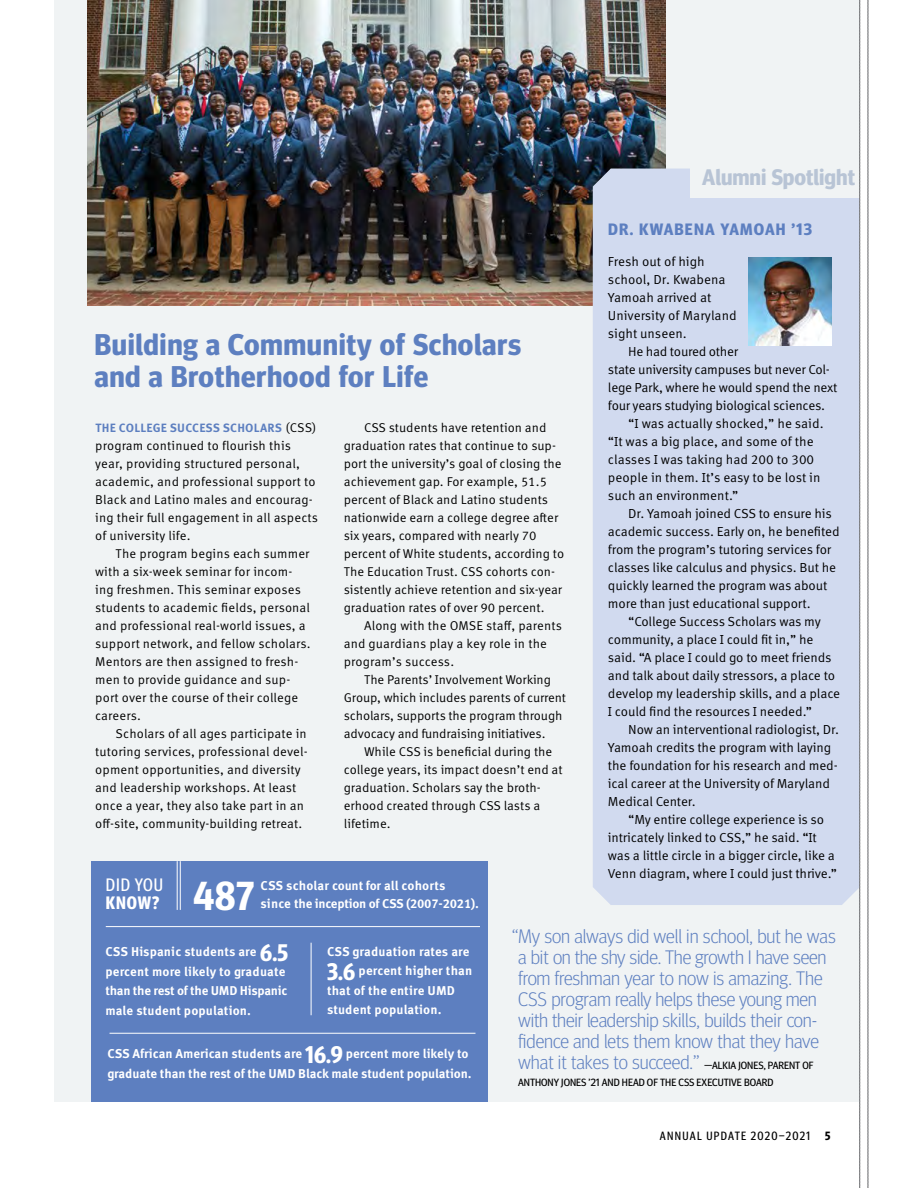
<style>
.page{position:relative;width:918px;height:1188px;background:#fff}
.page>*{position:absolute;margin:0;border:0;box-sizing:border-box;transform-origin:0 0}
.t1{font:700 condensed 40.5px "Meta Headline Pro";color:#fff}
.t2{font:700 30px/31.5px "Meta Headline Pro";letter-spacing:.02em;color:#5d7fc0}
.t3{font:700 22.5px "Meta Headline Pro";color:#b8c4d5}
.t4{font:300 19.5px/21px "Meta Headline Pro";letter-spacing:-.01em;color:#5d7fc0}
.t5{font:condensed 18px "Meta Headline Pro";letter-spacing:.05em;color:#fff}
.t6{font:700 condensed 18px "Meta Headline Pro";color:#fff}
.t7{font:700 16.5px "Meta Headline Pro";letter-spacing:.07em;color:#5d7fc0}
.t8{font:13.2px/18px "Meta Correspondence Pro";letter-spacing:-.01em;color:#000}
.t9{font:12.75px/18px "Meta Correspondence Pro";color:#000}
.t10{font:700 12.75px/19.5px "Meta Correspondence Pro";color:#fff}
.t11{font:700 12px "Meta Correspondence Pro";letter-spacing:.02em;color:#5d7fc0}
.t12{font:condensed 12px "Meta Headline Pro";letter-spacing:.1em;color:#000}
.t13{font:10.5px "Meta Headline Pro";color:#000}
.s1{font-weight:400;font-size:12.75px;color:#000}
.s2{font-family:"Meta Headline Pro";font-stretch:condensed;font-size:24px}
.s3{font-weight:400;font-size:10.5px;color:#000}
.s4{font-weight:700}
</style>
<div class="page">
<div style="left:54px;top:0;width:806px;height:1101px;background:#f0f3f4"></div>
<svg style="left:868px;top:0;width:1px;height:1188px"></svg>
<div style="left:92px;top:861px;width:396px;height:240px;background:#5d7fc0"></div>
<img style="left:87px;top:0;width:578px;height:305px">
<div style="left:593px;top:169px;width:266px;height:736px;background:#d1daef"></div>
<div style="left:690px;top:159px;width:170px;height:38px;background:#f0f3f4"></div>
<img style="left:749px;top:258px;width:83px;height:87px">
<svg style="left:859px;top:0;width:1px;height:1188px"></svg>
<hr style="left:311px;top:943px;width:1px;height:72px;background:#fff">
<hr style="left:110px;top:1033px;width:366px;height:1px;background:#fff">
<hr style="left:180px;top:861px;width:1px;height:49px;background:#fff">
<hr style="left:177px;top:861px;width:1px;height:49px;background:#fff">
<hr style="left:106px;top:926px;width:374px;height:1px;background:#fff">
<h2 class="t2" style="left:94px;top:327px;width:428px">Building a Community of Scholars and a Brotherhood for Life</h2>
<p class="t11" style="left:95px;top:418px;width:223px">THE COLLEGE SUCCESS SCHOLARS <span class="s1">(CSS)</span></p>
<p class="t9" style="left:95px;top:436px;width:224px">program continued to flourish this year, providing structured personal, academic, and professional support to Black and Latino males and encourag&shy;ing their full engagement in all aspects of university life.</p>
<p class="t9" style="left:95px;top:544px;width:217px;text-indent:20px">The program begins each summer with a six-week seminar for incom&shy;ing freshmen. This seminar exposes students to academic fields, personal and professional real-world issues, a support network, and fellow scholars.<br>Mentors are then assigned to fresh&shy;men to provide guidance and sup&shy;port over the course of their college careers.</p>
<p class="t9" style="left:95px;top:724px;width:214px;text-indent:20px">Scholars of all ages participate in tutoring services, professional devel&shy;opment opportunities, and diversity and leadership workshops. At least once a year, they also take part in an off-site, community-building retreat.</p>
<p class="t9" style="left:344px;top:418px;width:222px;text-indent:20px">CSS students have retention and graduation rates that continue to sup&shy;port the university’s goal of closing the achievement gap. For example, 51.5 percent of Black and Latino students nationwide earn a college degree after six years, compared with nearly 70 percent of White students, according to The Education Trust. CSS cohorts con&shy;sistently achieve retention and six-year graduation rates of over 90 percent.</p>
<p class="t9" style="left:344px;top:616px;width:220px;text-indent:20px">Along with the OMSE staff, parents and guardians play a key role in the program’s success.</p>
<p class="t9" style="left:344px;top:670px;width:224px;text-indent:20px">The Parents’ Involvement Working Group, which includes parents of current scholars, supports the program through advocacy and fundraising initiatives.</p>
<p class="t9" style="left:344px;top:742px;width:220px;text-indent:20px">While CSS is beneficial during the college years, its impact doesn’t end at graduation. Scholars say the broth&shy;erhood created through CSS lasts a lifetime.</p>
<h3 class="t5" style="left:106px;top:871px;width:59px">DID YOU</h3>
<h3 class="t6" style="left:106px;top:889px;width:55px">KNOW?</h3>
<h1 class="t1" style="left:193px;top:864px;width:62px">487</h1>
<p class="t10" style="left:261px;top:876px;width:220px;line-height:18px">CSS scholar count for all cohorts since the inception of CSS (2007-2021).</p>
<h3 class="t3" style="left:702px;top:159px;width:154px">Alumni Spotlight</h3>
<p class="t7" style="left:608px;top:216px;width:206px">DR. KWABENA YAMOAH ’13</p>
<p class="t8" style="left:608px;top:252px;width:130px">Fresh out of high school, Dr. Kwabena<br>Yamoah arrived at<br>University of Maryland sight unseen.</p>
<p class="t8" style="left:628px;top:342px;width:112px">He had toured other</p>
<p class="t8" style="left:608px;top:360px;width:223px">state university campuses but never Col-</p>
<p class="t8" style="left:608px;top:378px;width:231px">lege Park, where he would spend the next</p>
<p class="t8" style="left:608px;top:395px;width:219px">four years studying biological sciences.</p>
<p class="t8" style="left:628px;top:413px;width:197px">“I was actually shocked,” he said.</p>
<p class="t8" style="left:608px;top:431px;width:207px">“It was a big place, and some of the</p>
<p class="t8" style="left:608px;top:449px;width:208px">classes I was taking had 200 to 300</p>
<p class="t8" style="left:608px;top:467px;width:214px">people in them. It’s easy to be lost in</p>
<p class="t8" style="left:608px;top:485px;width:132px">such an environment.”</p>
<p class="t8" style="left:628px;top:503px;width:205px">Dr. Yamoah joined CSS to ensure his</p>
<p class="t8" style="left:608px;top:521px;width:233px">academic success. Early on, he benefited</p>
<p class="t8" style="left:608px;top:539px;width:225px">from the program’s tutoring services for</p>
<p class="t8" style="left:608px;top:557px;width:230px">classes like calculus and physics. But he</p>
<p class="t8" style="left:608px;top:575px;width:221px">quickly learned the program was about</p>
<p class="t8" style="left:608px;top:593px;width:204px">more than just educational support.</p>
<p class="t8" style="left:628px;top:611px;width:194px">“College Success Scholars was my</p>
<p class="t8" style="left:608px;top:629px;width:207px">community, a place I could fit in,” he</p>
<p class="t8" style="left:608px;top:647px;width:225px">said. “A place I could go to meet friends</p>
<p class="t8" style="left:608px;top:665px;width:229px">and talk about daily stressors, a place to</p>
<p class="t8" style="left:608px;top:683px;width:234px">develop my leadership skills, and a place</p>
<p class="t8" style="left:608px;top:701px;width:205px">I could find the resources I needed.”</p>
<p class="t8" style="left:628px;top:719px;width:212px">Now an interventional radiologist, Dr.</p>
<p class="t8" style="left:608px;top:737px;width:225px">Yamoah credits the program with laying</p>
<p class="t8" style="left:608px;top:755px;width:231px">the foundation for his research and med-</p>
<p class="t8" style="left:608px;top:773px;width:223px">ical career at the University of Maryland</p>
<p class="t8" style="left:608px;top:791px;width:89px">Medical Center.</p>
<p class="t8" style="left:628px;top:809px;width:198px">“My entire college experience is so</p>
<p class="t8" style="left:608px;top:827px;width:210px">intricately linked to CSS,” he said. “It</p>
<p class="t8" style="left:608px;top:845px;width:229px">was a little circle in a bigger circle, like a</p>
<p class="t8" style="left:608px;top:863px;width:230px">Venn diagram, where I could just thrive.”</p>
<p class="t10" style="left:105px;top:941px;width:184px">CSS Hispanic students are <span class="s2">6.5 </span>percent more likely to graduate than the rest of the UMD Hispanic male student population.</p>
<p class="t10" style="left:107px;top:1043px;width:366px">CSS African American students are <span class="s2">16.9</span> percent more likely to graduate than the rest of the UMD Black male student population.</p>
<p class="t10" style="left:327px;top:941px;width:147px">CSS graduation rates are<br><span class="s2">3.6</span> percent higher than that of the entire UMD student population.</p>
<p class="t4" style="left:518px;top:925px;width:319px;text-indent:-6px">“My son always did well in school, but he was a bit on the shy side. The growth I have seen from freshman year to now is amazing. The CSS program really helps these young men with their leadership skills, builds their con&shy;fidence and lets them know that they have what it takes to succeed.” <span class="s3">—ALKIA JONES, PARENT OF</span></p>
<p class="t13" style="left:518px;top:1074px;width:257px">ANTHONY JONES ’21 AND HEAD OF THE CSS EXECUTIVE BOARD</p>
<p class="t12" style="left:660px;top:1127px;width:172px">ANNUAL UPDATE 2020–2021 <span class="s4">5</span></p>
</div>
